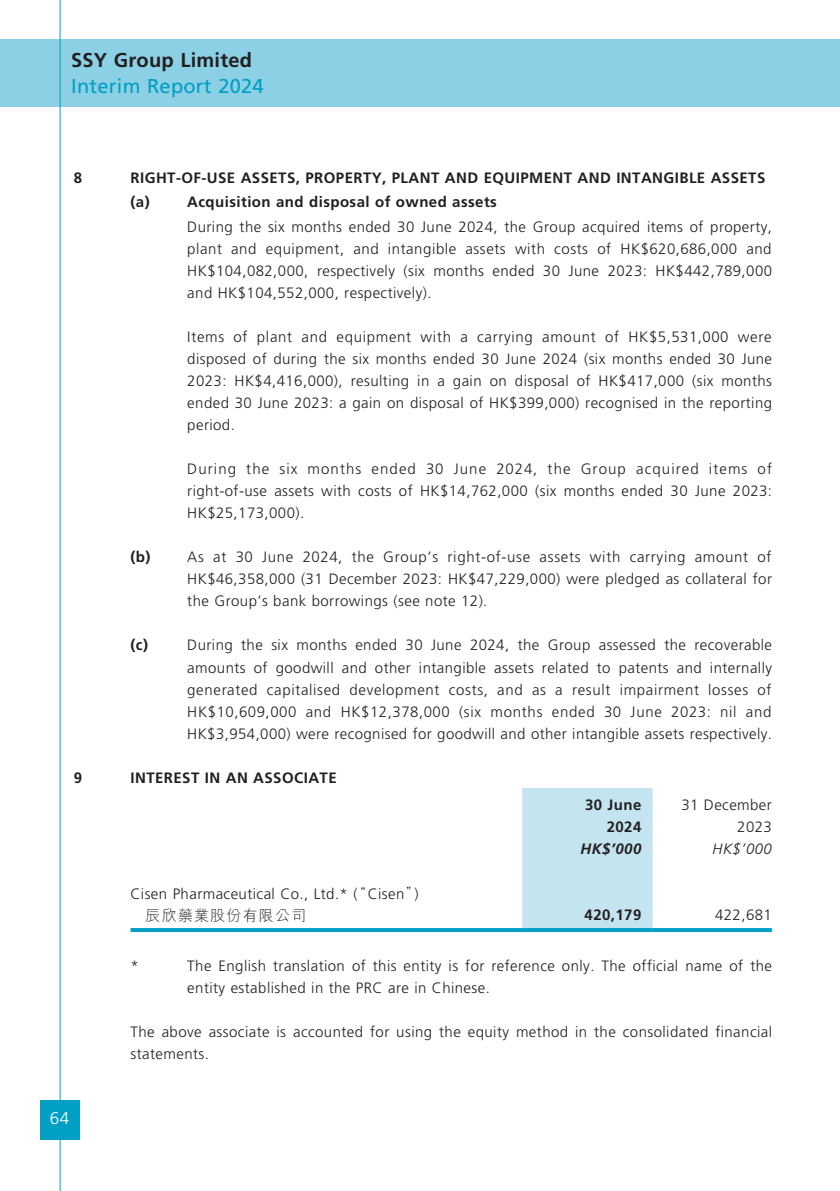
<style>
.page{position:relative;width:840px;height:1191px;background:#fff}
.page>*{position:absolute;margin:0;border:0;box-sizing:border-box;transform-origin:0 0}
.t1{font:20px "Frutiger LT Std";letter-spacing:.01em;color:#009fc3}
.t2{font:700 20px "Frutiger LT Std";letter-spacing:.01em;color:#231f20}
.t3{font:300 17px "Frutiger LT Std";color:#fff}
.t4{font:300 15px/22px "Frutiger LT Std";letter-spacing:.03em;color:#231f20;text-align:justify}
.t5{font:700 15px/24.8px "Frutiger LT Std";letter-spacing:.03em;color:#231f20}
.t6{font:300 15px "M Hei HK";letter-spacing:.08em;color:#231f20}
.t7{font:italic 700 15px "Frutiger LT Std";color:#231f20}
.t8{font:italic 300 15px "Frutiger LT Std";color:#231f20}
.s1{font-family:"M Hei HK"}
</style>
<div class="page">
<div style="left:0;top:39px;width:839px;height:68px;background:#8bd0e4"></div>
<hr style="left:839px;top:39px;width:1px;height:68px;background:#8bd0e4">
<hr style="left:60px;top:0;width:1px;height:1191px;background:#009fc3">
<div style="left:40px;top:1100px;width:39px;height:40px;background:#009fc3"></div>
<div style="left:522px;top:788px;width:130px;height:140px;background:#c4e5f0"></div>
<svg style="left:130px;top:928px;width:392px;height:4px;background:#04a0c3"></svg>
<hr style="left:522px;top:928px;width:130px;height:4px;background:#009fc3">
<svg style="left:652px;top:928px;width:119px;height:4px"></svg>
<h1 class="t2" style="left:71px;top:48px;width:182px">SSY Group Limited</h1>
<h1 class="t1" style="left:71px;top:74px;width:194px">Interim Report 2024</h1>
<p class="t5" style="left:74px;top:165px;width:10px">8</p>
<p class="t5" style="left:130px;top:165px;width:636px">RIGHT-OF-USE ASSETS, PROPERTY, PLANT AND EQUIPMENT AND INTANGIBLE ASSETS (a)</p>
<p class="t5" style="left:187px;top:190px;width:311px">Acquisition and disposal of owned assets</p>
<p class="t4" style="left:187px;top:216px;width:586px">During the six months ended 30 June 2024, the Group acquired items of property, plant and equipment, and intangible assets with costs of HK$620,686,000 and HK$104,082,000, respectively (six months ended 30 June 2023: HK$442,789,000 and HK$104,552,000, respectively).</p>
<p class="t4" style="left:187px;top:326px;width:586px">Items of plant and equipment with a carrying amount of HK$5,531,000 were disposed of during the six months ended 30 June 2024 (six months ended 30 June 2023: HK$4,416,000), resulting in a gain on disposal of HK$417,000 (six months ended 30 June 2023: a gain on disposal of HK$399,000) recognised in the reporting period.</p>
<p class="t4" style="left:187px;top:458px;width:586px">During the six months ended 30 June 2024, the Group acquired items of right-of-use assets with costs of HK$14,762,000 (six months ended 30 June 2023:<br>HK$25,173,000).</p>
<p class="t5" style="left:130px;top:545px;width:21px">(b)</p>
<p class="t4" style="left:187px;top:546px;width:586px">As at 30 June 2024, the Group’s right-of-use assets with carrying amount of HK$46,358,000 (31 December 2023: HK$47,229,000) were pledged as collateral for the Group’s bank borrowings (see note 12).</p>
<p class="t5" style="left:130px;top:633px;width:19px">(c)</p>
<p class="t4" style="left:187px;top:634px;width:586px">During the six months ended 30 June 2024, the Group assessed the recoverable amounts of goodwill and other intangible assets related to patents and internally generated capitalised development costs, and as a result impairment losses of HK$10,609,000 and HK$12,378,000 (six months ended 30 June 2023: nil and HK$3,954,000) were recognised for goodwill and other intangible assets respectively.</p>
<p class="t5" style="left:74px;top:765px;width:10px">9</p>
<p class="t5" style="left:130px;top:765px;width:207px">INTEREST IN AN ASSOCIATE</p>
<p class="t5" style="left:584px;top:794px;width:58px;line-height:22px;text-align:right">30 June<br>2024</p>
<p class="t4" style="left:681px;top:794px;width:92px;text-align:right">31 December<br>2023</p>
<p class="t7" style="left:580px;top:840px;width:62px">HK$’000</p>
<p class="t8" style="left:712px;top:840px;width:61px">HK$’000</p>
<p class="t3" style="left:50px;top:1108px;width:21px">64</p>
<p class="t4" style="left:130px;top:882px;width:291px">Cisen Pharmaceutical Co., Ltd.* (<span class="s1">“</span>Cisen<span class="s1">”</span>)</p>
<p class="t6" style="left:145px;top:907px;width:162px">辰欣藥業股份有限公司</p>
<p class="t5" style="left:584px;top:902px;width:58px">420,179</p>
<p class="t4" style="left:714px;top:904px;width:58px">422,681</p>
<p class="t4" style="left:130px;top:955px;width:10px">*</p>
<p class="t4" style="left:187px;top:955px;width:586px">The English translation of this entity is for reference only. The official name of the entity established in the PRC are in Chinese.</p>
<p class="t4" style="left:130px;top:1021px;width:642px">The above associate is accounted for using the equity method in the consolidated financial statements.</p>
</div>
